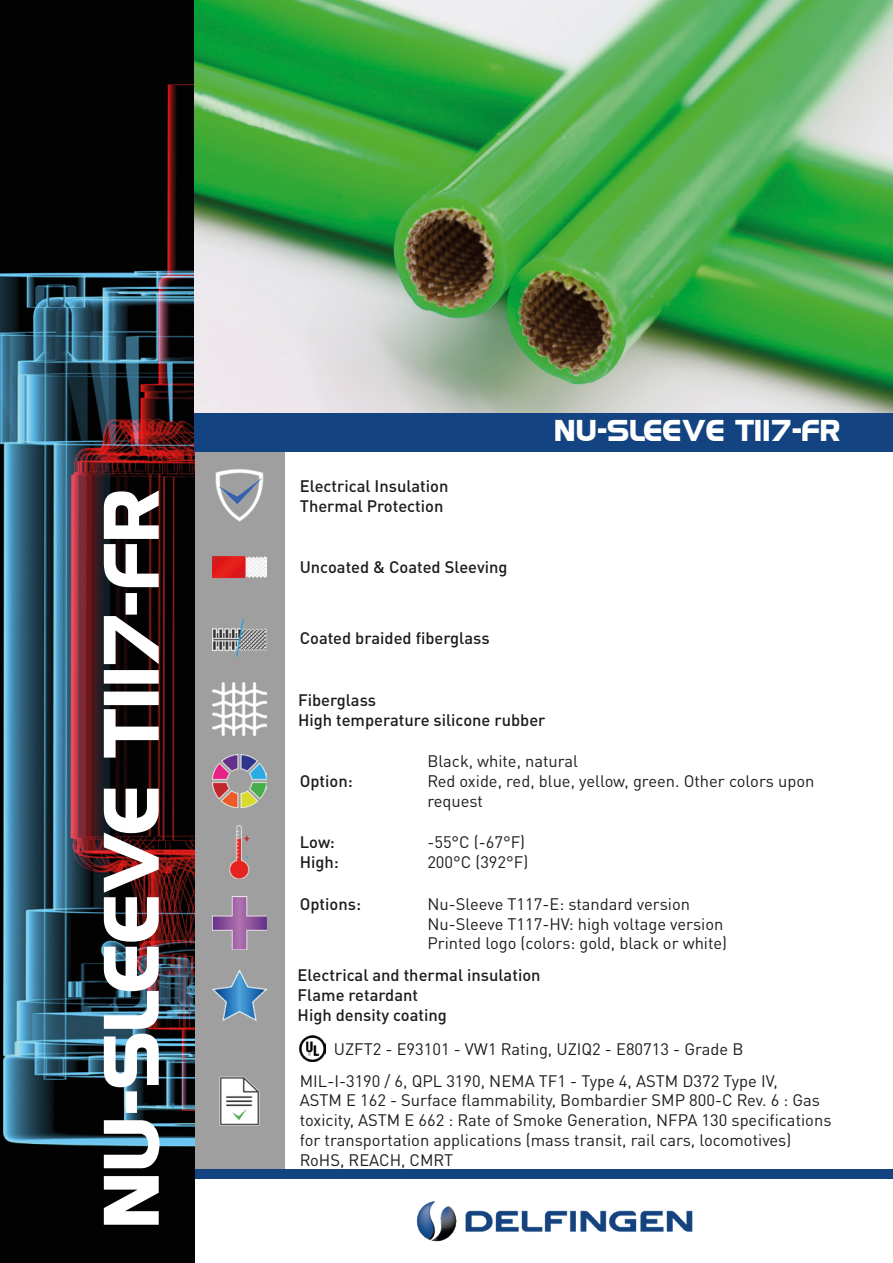
<style>
.page{position:relative;width:893px;height:1263px;background:#fff}
.page>*{position:absolute;margin:0;border:0;box-sizing:border-box;transform-origin:0 0}
.t1{font:70.5px "Hancock Park Bold Laser";letter-spacing:-.005em;color:#fff}
.Product_name_small{font:27px "Hancock Park Bold Laser";color:#fff}
.Standard_Regular{font:16.5px/19.8px "DIN Pro";color:#1d1d1b}
.Standard_Medium_Inte{font:16.5px/19.8px "DIN Pro";color:#1d1d1b}
.Standard_Medium{font:500 16.5px "DIN Pro";color:#1d1d1b}
.Standard_Medium_Inte-2{font:500 16.5px "DIN Pro";color:#1d1d1b}
</style>
<div class="page">
<img style="left:300px;top:1036px;width:25px;height:25px">
<div style="left:194px;top:425px;width:91px;height:749px;background:#9f9f9f"></div>
<div style="left:194px;top:1169px;width:699px;height:10px;background:#134481"></div>
<img style="left:416px;top:1201px;width:277px;height:41px">
<img style="left:0;top:0;width:194px;height:1263px">
<div style="left:194px;top:408px;width:699px;height:44px;background:#134481"></div>
<img style="left:194px;top:0;width:699px;height:412px">
<img style="left:215px;top:469px;width:49px;height:53px">
<img style="left:213px;top:619px;width:53px;height:39px">
<img style="left:213px;top:754px;width:53px;height:53px">
<img style="left:229px;top:825px;width:21px;height:53px">
<img style="left:213px;top:897px;width:53px;height:53px">
<img style="left:213px;top:683px;width:53px;height:53px">
<img style="left:213px;top:556px;width:53px;height:23px">
<img style="left:219px;top:1076px;width:41px;height:50px">
<img style="left:213px;top:969px;width:53px;height:52px">
<p class="t1" style="left:83px;top:1225px;width:742px;rotate:-90deg">NU-SLEEVE T117-FR</p>
<p class="Standard_Medium" style="left:300px;top:472px;width:150px">Electrical Insulation</p>
<p class="Standard_Medium" style="left:300px;top:492px;width:145px">Thermal Protection</p>
<p class="Standard_Medium" style="left:300px;top:554px;width:209px">Uncoated &amp; Coated Sleeving</p>
<p class="Product_name_small" style="left:555px;top:412px;width:288px">NU-SLEEVE T117-FR</p>
<p class="Standard_Medium" style="left:300px;top:625px;width:191px">Coated braided fiberglass</p>
<p class="Standard_Medium" style="left:298px;top:686px;width:80px">Fiberglass</p>
<p class="Standard_Medium" style="left:298px;top:706px;width:249px">High temperature silicone rubber</p>
<p class="Standard_Medium_Inte" style="left:427px;top:750px;width:152px">Black, white, natural</p>
<p class="Standard_Medium_Inte-2" style="left:300px;top:768px;width:55px">Option:</p>
<p class="Standard_Medium_Inte" style="left:427px;top:769px;width:389px">Red oxide, red, blue, yellow, green. Other colors upon request</p>
<p class="Standard_Medium_Inte-2" style="left:300px;top:829px;width:37px">Low:</p>
<p class="Standard_Medium_Inte" style="left:427px;top:831px;width:99px">-55°C (-67°F)</p>
<p class="Standard_Medium_Inte-2" style="left:300px;top:849px;width:41px">High:</p>
<p class="Standard_Medium_Inte" style="left:427px;top:851px;width:102px">200°C (392°F)</p>
<p class="Standard_Medium_Inte-2" style="left:300px;top:890px;width:63px">Options:</p>
<p class="Standard_Medium_Inte" style="left:427px;top:892px;width:264px">Nu-Sleeve T117-E: standard version</p>
<p class="Standard_Medium_Inte" style="left:427px;top:912px;width:297px">Nu-Sleeve T117-HV: high voltage version</p>
<p class="Standard_Medium_Inte" style="left:427px;top:932px;width:301px">Printed logo (colors: gold, black or white)</p>
<p class="Standard_Medium" style="left:298px;top:962px;width:244px">Electrical and thermal insulation</p>
<p class="Standard_Medium" style="left:298px;top:982px;width:122px">Flame retardant</p>
<p class="Standard_Medium" style="left:298px;top:1001px;width:151px">High density coating</p>
<p class="Standard_Regular" style="left:334px;top:1037px;width:411px">UZFT2 - E93101 - VW1 Rating, UZIQ2 - E80713 - Grade B</p>
<p class="Standard_Regular" style="left:300px;top:1069px;width:479px">MIL-I-3190 / 6, QPL 3190, NEMA TF1 - Type 4, ASTM D372 Type IV,</p>
<p class="Standard_Regular" style="left:300px;top:1089px;width:533px">ASTM E 162 - Surface flammability, Bombardier SMP 800-C Rev. 6 : Gas toxicity, ASTM E 662 : Rate of Smoke Generation, NFPA 130 specifications for transportation applications (mass transit, rail cars, locomotives)</p>
<p class="Standard_Regular" style="left:300px;top:1148px;width:155px">RoHS, REACH, CMRT</p>
</div>
